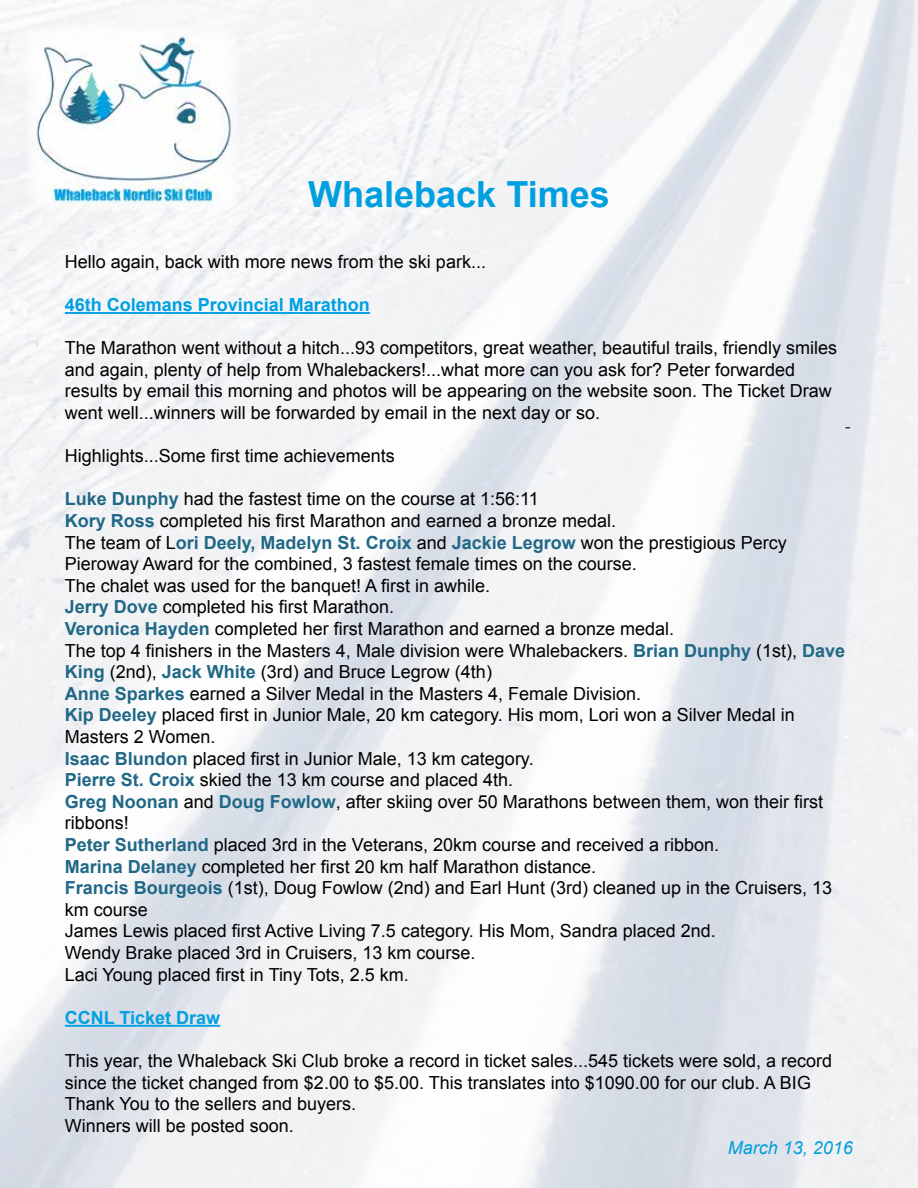
<style>
.page{position:relative;width:918px;height:1188px;background:#fff}
.page>*{position:absolute;margin:0;border:0;box-sizing:border-box;transform-origin:0 0}
.t1{font:700 36px "Arial";color:#009fdf}
.t2{font:18px/21.6px "Arial";color:#000}
.t3{font:700 18px "Arial";color:#00a0e3}
.t4{font:italic 18px "Arial";color:#009fdf}
.t5{font:16.5px "Arial";color:#231f20}
.s1{font-weight:700;color:#206886}
</style>
<div class="page">
<img style="left:27px;top:27px;width:211px;height:183px">
<hr style="left:65px;top:312px;width:305px;height:2px;background:#00a0e3">
<hr style="left:65px;top:1025px;width:155px;height:2px;background:#00a0e3">
<p class="t1" style="left:308px;top:170px;width:303px">Whaleback Times</p>
<p class="t2" style="left:65px;top:251px;width:423px">Hello again, back with more news from the ski park...</p>
<p class="t3" style="left:65px;top:293px;width:307px">46th Colemans Provincial Marathon</p>
<p class="t2" style="left:65px;top:337px;width:774px">The Marathon went without a hitch...93 competitors, great weather, beautiful trails, friendly smiles and again, plenty of help from Whalebackers!...what more can you ask for? Peter forwarded results by email this morning and photos will be appearing on the website soon. The Ticket Draw went well...winners will be forwarded by email in the next day or so.</p>
<p class="t2" style="left:65px;top:445px;width:332px">Highlights...Some first time achievements</p>
<p class="t2" style="left:65px;top:489px;width:782px"><span class="s1">Luke Dunphy</span> had the fastest time on the course at 1:56:11<br><span class="s1">Kory Ross</span> completed his first Marathon and earned a bronze medal.<br>The team of L<span class="s1">ori Deely, Madelyn St. Croix</span> and <span class="s1">Jackie Legrow</span> won the prestigious Percy Pieroway Award for the combined, 3 fastest female times on the course.<br>The chalet was used for the banquet! A first in awhile.<br><span class="s1">Jerry Dove</span> completed his first Marathon.<br><span class="s1">Veronica Hayden</span> completed her first Marathon and earned a bronze medal.<br>The top 4 finishers in the Masters 4, Male division were Whalebackers. <span class="s1">Brian Dunphy</span> (1st), <span class="s1">Dave King</span> (2nd), <span class="s1">Jack White</span> (3rd) and Bruce Legrow (4th)<br><span class="s1">Anne Sparkes</span> earned a Silver Medal in the Masters 4, Female Division.<br><span class="s1">Kip Deeley</span> placed first in Junior Male, 20 km category. His mom, Lori won a Silver Medal in Masters 2 Women.<br><span class="s1">Isaac Blundon</span> placed first in Junior Male, 13 km category.<br><span class="s1">Pierre St. Croix</span> skied the 13 km course and placed 4th.<br><span class="s1">Greg Noonan</span> and <span class="s1">Doug Fowlow</span>, after skiing over 50 Marathons between them, won their first ribbons!<br><span class="s1">Peter Sutherland</span> placed 3rd in the Veterans, 20km course and received a ribbon.<br><span class="s1">Marina Delaney</span> completed her first 20 km half Marathon distance.<br><span class="s1">Francis Bourgeois</span> (1st), Doug Fowlow (2nd) and Earl Hunt (3rd) cleaned up in the Cruisers, 13 km course<br>James Lewis placed first Active Living 7.5 category. His Mom, Sandra placed 2nd.<br>Wendy Brake placed 3rd in Cruisers, 13 km course.<br>Laci Young placed first in Tiny Tots, 2.5 km.</p>
<p class="t3" style="left:65px;top:1006px;width:157px">CCNL Ticket Draw</p>
<p class="t2" style="left:65px;top:1050px;width:769px">This year, the Whaleback Ski Club broke a record in ticket sales...545 tickets were sold, a record since the ticket changed from $2.00 to $5.00. This translates into $1090.00 for our club. A BIG Thank You to the sellers and buyers.<br>Winners will be posted soon.</p>
<p class="t5" style="left:845px;top:416px;width:7px">-</p>
<p class="t4" style="left:728px;top:1136px;width:127px">March 13, 2016</p>
</div>
